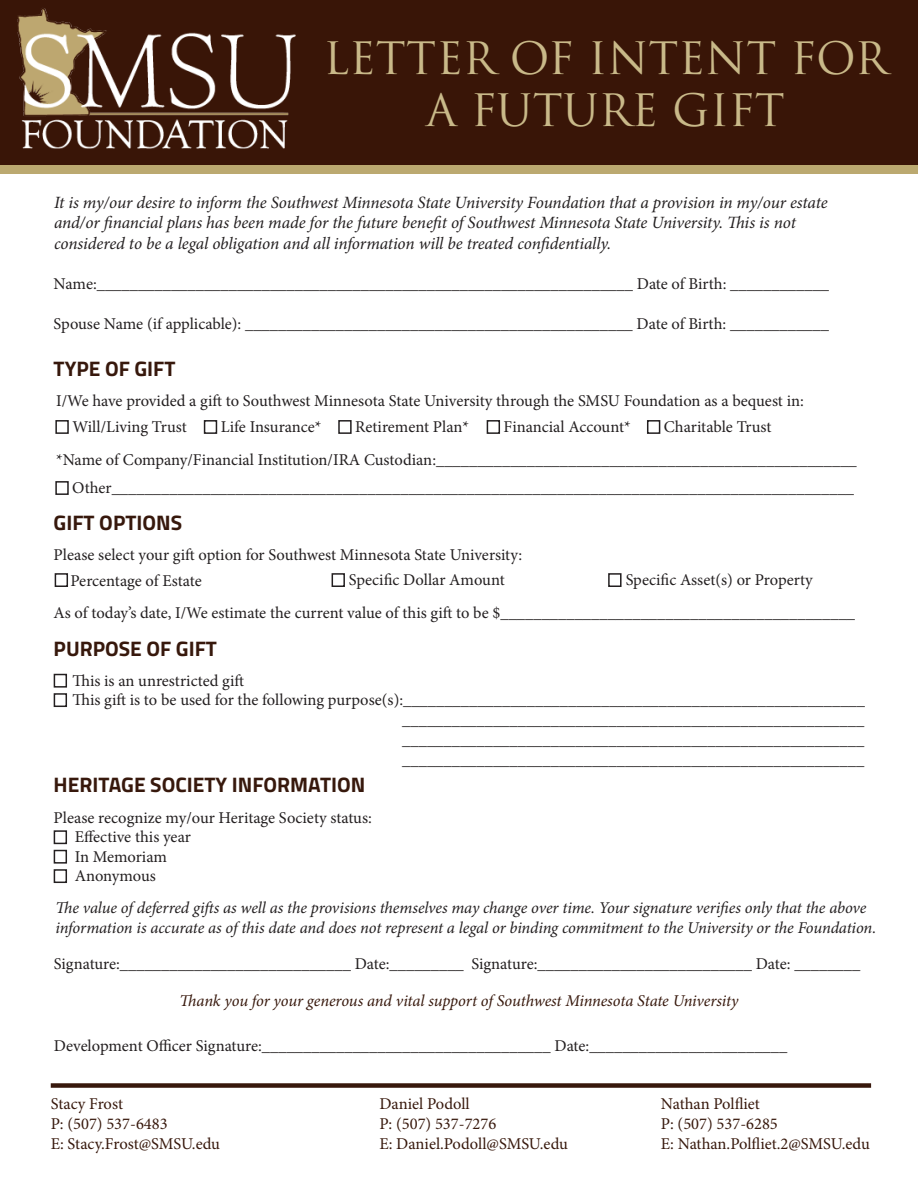
<style>
.page{position:relative;width:918px;height:1188px;background:#fff}
.page>*{position:absolute;margin:0;border:0;box-sizing:border-box;transform-origin:0 0}
.t1{font:43.5px "Trajan Pro";color:#c9b989}
.t2{font:700 21px "Titillium Web";color:#37180c}
.t3{font:italic 17.25px "Minion Pro";letter-spacing:-.01em;color:#231f20}
.t4{font:16.5px "Minion Pro";letter-spacing:-.005em;color:#231f20}
.t5{font:italic 16.5px/19.8px "Minion Pro";letter-spacing:-.01em;color:#231f20}
.t6{font:16.5px "Minion Pro";color:#37180c}
.t7{font:italic 16.5px "Minion Pro";letter-spacing:-.01em;color:#37180c}
</style>
<div class="page">
<div style="left:0;top:0;width:918px;height:165px;background:#391507"></div>
<div style="left:0;top:165px;width:918px;height:9px;background:#bba970"></div>
<img style="left:17px;top:8px;width:279px;height:141px">
<div style="left:338px;top:420px;width:14px;height:14px;border:2px solid #231f20"></div>
<div style="left:204px;top:420px;width:13px;height:14px;border:2px solid #231f20"></div>
<div style="left:55px;top:420px;width:14px;height:14px;border:2px solid #231f20"></div>
<div style="left:487px;top:420px;width:13px;height:14px;border:2px solid #231f20"></div>
<div style="left:647px;top:420px;width:13px;height:14px;border:2px solid #231f20"></div>
<div style="left:55px;top:573px;width:13px;height:14px;border:2px solid #231f20"></div>
<div style="left:332px;top:573px;width:13px;height:14px;border:2px solid #231f20"></div>
<div style="left:608px;top:573px;width:14px;height:14px;border:2px solid #231f20"></div>
<div style="left:54px;top:674px;width:13px;height:14px;border:2px solid #231f20"></div>
<div style="left:54px;top:693px;width:13px;height:14px;border:2px solid #231f20"></div>
<div style="left:51px;top:1083px;width:820px;height:5px;background:#37180c"></div>
<div style="left:54px;top:830px;width:13px;height:14px;border:2px solid #231f20"></div>
<div style="left:54px;top:850px;width:13px;height:14px;border:2px solid #231f20"></div>
<div style="left:55px;top:481px;width:14px;height:14px;border:2px solid #231f20"></div>
<div style="left:54px;top:869px;width:13px;height:14px;border:2px solid #231f20"></div>
<p class="t1" style="left:323px;top:30px;width:566px">LETTER OF INTENT FOR</p>
<p class="t1" style="left:426px;top:83px;width:360px">A FUTURE GIFT</p>
<p class="t3" style="left:54px;top:190px;width:775px">It is my/our desire to inform the Southwest Minnesota State University Foundation that a provision in my/our estate</p>
<p class="t3" style="left:54px;top:211px;width:743px">and/or financial plans has been made for the future benefit of Southwest Minnesota State University. This is not</p>
<p class="t3" style="left:54px;top:232px;width:559px">considered to be a legal obligation and all information will be treated confidentially.</p>
<p class="t4" style="left:54px;top:273px;width:777px">Name:_________________________________________________________________ Date of Birth: ____________</p>
<p class="t4" style="left:54px;top:313px;width:777px">Spouse Name (if applicable): _______________________________________________ Date of Birth: ____________</p>
<p class="t2" style="left:54px;top:352px;width:123px">TYPE OF GIFT</p>
<p class="t4" style="left:56px;top:390px;width:749px">I/We have provided a gift to Southwest Minnesota State University through the SMSU Foundation as a bequest in:</p>
<p class="t4" style="left:72px;top:416px;width:116px">Will/Living Trust</p>
<p class="t4" style="left:221px;top:416px;width:102px">Life Insurance*</p>
<p class="t4" style="left:355px;top:416px;width:115px">Retirement Plan*</p>
<p class="t4" style="left:504px;top:416px;width:129px">Financial Account*</p>
<p class="t4" style="left:664px;top:416px;width:109px">Charitable Trust</p>
<p class="t4" style="left:56px;top:449px;width:802px">*Name of Company/Financial Institution/IRA Custodian:___________________________________________________</p>
<p class="t4" style="left:72px;top:477px;width:783px">Other__________________________________________________________________________________________</p>
<p class="t2" style="left:54px;top:506px;width:130px">GIFT OPTIONS</p>
<p class="t4" style="left:54px;top:543px;width:470px">Please select your gift option for Southwest Minnesota State University:</p>
<p class="t4" style="left:71px;top:570px;width:133px">Percentage of Estate</p>
<p class="t4" style="left:349px;top:569px;width:157px">Specific Dollar Amount</p>
<p class="t4" style="left:626px;top:569px;width:189px">Specific Asset(s) or Property</p>
<p class="t4" style="left:54px;top:602px;width:803px">As of today’s date, I/We estimate the current value of this gift to be $___________________________________________</p>
<p class="t2" style="left:54px;top:633px;width:165px">PURPOSE OF GIFT</p>
<p class="t4" style="left:72px;top:669px;width:173px">This is an unrestricted gift</p>
<p class="t4" style="left:72px;top:689px;width:794px">This gift is to be used for the following purpose(s):________________________________________________________</p>
<p class="t4" style="left:402px;top:709px;width:463px">________________________________________________________</p>
<p class="t4" style="left:402px;top:728px;width:463px">________________________________________________________</p>
<p class="t4" style="left:402px;top:748px;width:463px">________________________________________________________</p>
<p class="t2" style="left:54px;top:768px;width:313px">HERITAGE SOCIETY INFORMATION</p>
<p class="t4" style="left:54px;top:807px;width:320px">Please recognize my/our Heritage Society status:</p>
<p class="t4" style="left:75px;top:826px;width:118px">Effective this year</p>
<p class="t4" style="left:75px;top:845px;width:94px">In Memoriam</p>
<p class="t4" style="left:75px;top:865px;width:83px">Anonymous</p>
<p class="t5" style="left:55px;top:898px;width:822px">The value of deferred gifts as well as the provisions themselves may change over time. Your signature verifies only that the above information is accurate as of this date and does not represent a legal or binding commitment to the University or the Foundation.</p>
<p class="t4" style="left:54px;top:952px;width:808px">Signature:____________________________ Date:_________ Signature:__________________________ Date: ________</p>
<p class="t7" style="left:180px;top:990px;width:560px">Thank you for your generous and vital support of Southwest Minnesota State University</p>
<p class="t4" style="left:54px;top:1035px;width:735px">Development Officer Signature:___________________________________ Date:________________________</p>
<p class="t6" style="left:51px;top:1093px;width:74px">Stacy Frost</p>
<p class="t6" style="left:51px;top:1113px;width:118px">P: (507) 537-6483</p>
<p class="t6" style="left:51px;top:1133px;width:171px">E: Stacy.Frost@SMSU.edu</p>
<p class="t6" style="left:379px;top:1093px;width:92px">Daniel Podoll</p>
<p class="t6" style="left:379px;top:1113px;width:118px">P: (507) 537-7276</p>
<p class="t6" style="left:379px;top:1133px;width:190px">E: Daniel.Podoll@SMSU.edu</p>
<p class="t6" style="left:661px;top:1093px;width:101px">Nathan Polfliet</p>
<p class="t6" style="left:661px;top:1113px;width:118px">P: (507) 537-6285</p>
<p class="t6" style="left:661px;top:1133px;width:210px">E: Nathan.Polfliet.2@SMSU.edu</p>
</div>
